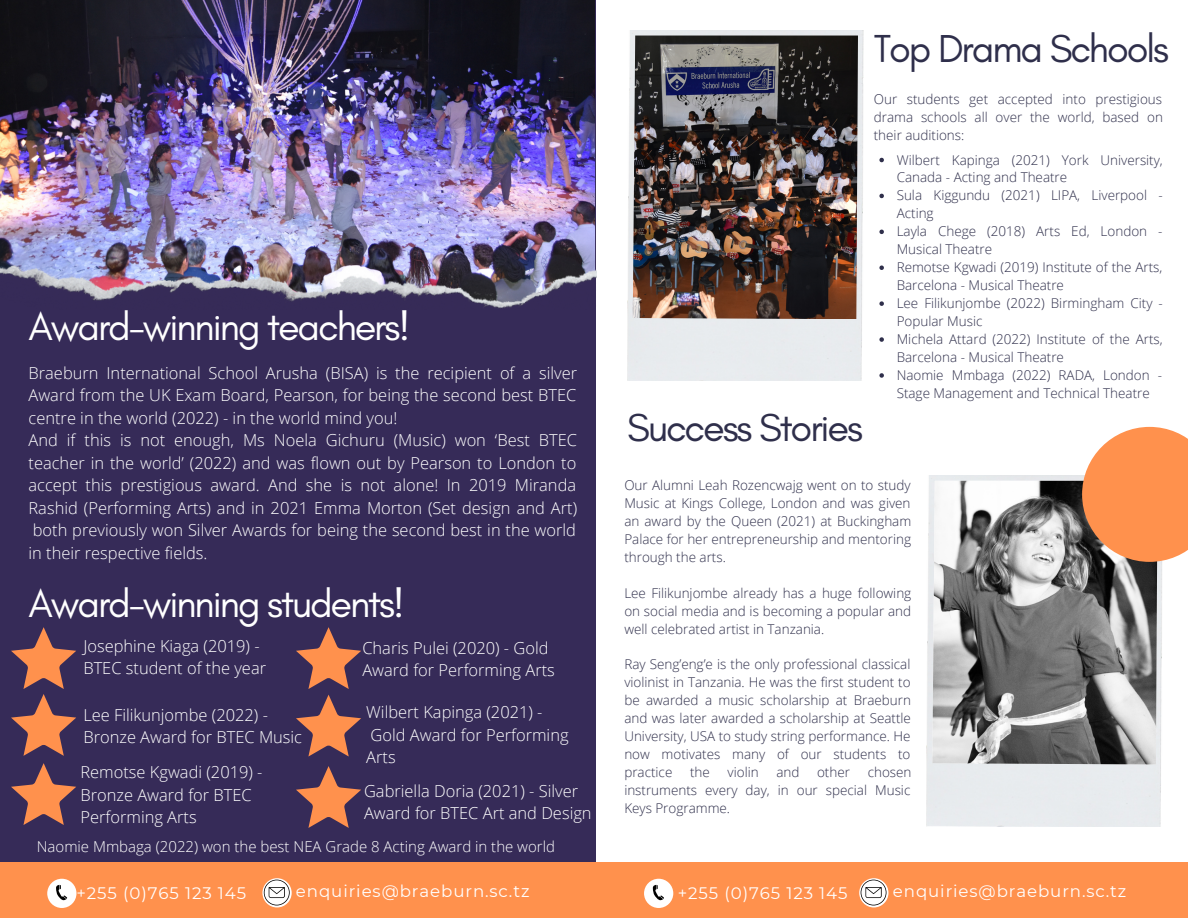
<style>
.page{position:relative;width:1188px;height:918px;background:#fff}
.page>*{position:absolute;margin:0;border:0;box-sizing:border-box;transform-origin:0 0}
.t1{font:39.75px "Glacial Indifference";letter-spacing:-.055em;color:#fff}
.t2{font:39.75px "Glacial Indifference";letter-spacing:-.055em;color:#2f2f4b}
.t3{font:16.65px "Montserrat";letter-spacing:.055em;color:#fff}
.t4{font:300 16.5px/22.5px "Open Sans";color:#fff}
.t5{font:300 15px "Open Sans";color:#fff}
.t6{font:300 13.5px/18px "Open Sans";color:#2f2f4b;text-align:justify}
</style>
<div class="page">
<div style="left:0;top:0;width:596px;height:918px;background:#362b58"></div>
<div style="left:0;top:862px;width:1188px;height:56px;background:#ff914d"></div>
<div style="left:47px;top:879px;width:29px;height:29px;background:#fff;border-radius:50%"></div>
<div style="left:644px;top:879px;width:29px;height:29px;background:#fff;border-radius:50%"></div>
<svg style="left:262px;top:878px;width:30px;height:29px"></svg>
<svg style="left:859px;top:878px;width:29px;height:29px"></svg>
<svg style="left:56px;top:885px;width:11px;height:16px"></svg>
<svg style="left:653px;top:885px;width:11px;height:16px"></svg>
<img style="left:0;top:0;width:595px;height:261px">
<img style="left:0;top:261px;width:596px;height:47px">
<div style="left:627px;top:31px;width:236px;height:350px;background:#e8ebee"></div>
<img style="left:633px;top:36px;width:225px;height:283px">
<div style="left:927px;top:476px;width:235px;height:350px;background:#e8ebee"></div>
<img style="left:932px;top:481px;width:226px;height:283px">
<svg style="left:861px;top:880px;width:25px;height:25px"></svg>
<svg style="left:264px;top:880px;width:26px;height:25px"></svg>
<svg style="left:879px;top:158px;width:5px;height:4px"></svg>
<svg style="left:879px;top:194px;width:5px;height:4px"></svg>
<svg style="left:879px;top:230px;width:5px;height:4px"></svg>
<svg style="left:879px;top:265px;width:5px;height:5px"></svg>
<svg style="left:879px;top:301px;width:5px;height:5px"></svg>
<svg style="left:879px;top:337px;width:5px;height:5px"></svg>
<svg style="left:879px;top:373px;width:5px;height:5px"></svg>
<svg style="left:11px;top:627px;width:65px;height:129px"></svg>
<svg style="left:11px;top:763px;width:65px;height:62px"></svg>
<svg style="left:296px;top:627px;width:65px;height:62px"></svg>
<svg style="left:296px;top:695px;width:65px;height:62px"></svg>
<svg style="left:296px;top:766px;width:65px;height:62px"></svg>
<svg style="left:1082px;top:427px;width:106px;height:135px;background:#f2965c"></svg>
<h1 class="t2" style="left:874px;top:24px;width:297px">Top Drama Schools</h1>
<h1 class="t1" style="left:29px;top:303px;width:383px">Award-winning teachers!</h1>
<p class="t4" style="left:29px;top:361px;width:550px">Braeburn International School Arusha (BISA) is the recipient of a silver Award from the UK Exam Board, Pearson, for being the second best BTEC centre in the world (2022) - in the world mind you!<br>And if this is not enough, Ms Noela Gichuru (Music) won ‘Best BTEC teacher in the world’ (2022) and was flown out by Pearson to London to accept this prestigious award. And she is not alone! In 2019 Miranda Rashid (Performing Arts) and in 2021 Emma Morton (Set design and Art) both previously won Silver Awards for being the second best in the world in their respective fields.</p>
<h1 class="t1" style="left:29px;top:579px;width:378px">Award-winning students!</h1>
<p class="t4" style="left:83px;top:634px;width:184px">Josephine Kiaga (2019) -<br>BTEC student of the year</p>
<p class="t4" style="left:362px;top:636px;width:194px">Charis Pulei (2020) - Gold<br>Award for Performing Arts</p>
<p class="t4" style="left:366px;top:701px;width:204px">Wilbert Kapinga (2021) -<br>Gold Award for Performing<br>Arts</p>
<p class="t4" style="left:364px;top:779px;width:229px">Gabriella Doria (2021) - Silver<br>Award for BTEC Art and Design</p>
<p class="t5" style="left:37px;top:836px;width:520px">Naomie Mmbaga (2022) won the best NEA Grade 8 Acting Award in the world</p>
<p class="t4" style="left:83px;top:703px;width:220px">Lee Filikunjombe (2022) -<br>Bronze Award for BTEC Music</p>
<p class="t4" style="left:80px;top:761px;width:184px">Remotse Kgwadi (2019) -<br>Bronze Award for BTEC<br>Performing Arts</p>
<p class="t6" style="left:874px;top:90px;width:291px">Our students get accepted into prestigious drama schools all over the world, based on their auditions:</p>
<h1 class="t2" style="left:627px;top:403px;width:237px">Success Stories</h1>
<p class="t6" style="left:897px;top:150px;width:268px;text-align:left">Wilbert Kapinga (2021) York University,<br>Canada - Acting and Theatre<br>Sula Kiggundu (2021) LIPA, Liverpool -<br>Acting<br>Layla Chege (2018) Arts Ed, London -<br>Musical Theatre<br>Remotse Kgwadi (2019) Institute of the Arts,<br>Barcelona - Musical Theatre<br>Lee Filikunjombe (2022) Birmingham City -<br>Popular Music<br>Michela Attard (2022) Institute of the Arts,<br>Barcelona - Musical Theatre<br>Naomie Mmbaga (2022) RADA, London -<br>Stage Management and Technical Theatre</p>
<p class="t6" style="left:624px;top:476px;width:288px">Our Alumni Leah Rozencwajg went on to study Music at Kings College, London and was given an award by the Queen (2021) at Buckingham Palace for her entrepreneurship and mentoring through the arts.</p>
<p class="t6" style="left:624px;top:583px;width:288px">Lee Filikunjombe already has a huge following on social media and is becoming a popular and well celebrated artist in Tanzania.</p>
<p class="t6" style="left:624px;top:655px;width:288px">Ray Seng’eng’e is the only professional classical violinist in Tanzania. He was the first student to be awarded a music scholarship at Braeburn and was later awarded a scholarship at Seattle University, USA to study string performance. He now motivates many of our students to practice</p>
<p class="t6" style="left:624px;top:763px;width:289px;text-indent:243px">chosen instruments every day, in our special Music Keys Programme.</p>
<p class="t6" style="left:690px;top:763px;width:21px">the</p>
<p class="t6" style="left:728px;top:763px;width:33px">violin</p>
<p class="t6" style="left:776px;top:763px;width:25px">and</p>
<p class="t6" style="left:817px;top:763px;width:34px">other</p>
<p class="t3" style="left:296px;top:881px;width:235px">enquiries@braeburn.sc.tz</p>
<p class="t3" style="left:893px;top:881px;width:235px">enquiries@braeburn.sc.tz</p>
<p class="t3" style="left:76px;top:883px;width:171px">+255 (0)765 123 145</p>
<p class="t3" style="left:678px;top:883px;width:171px">+255 (0)765 123 145</p>
</div>
